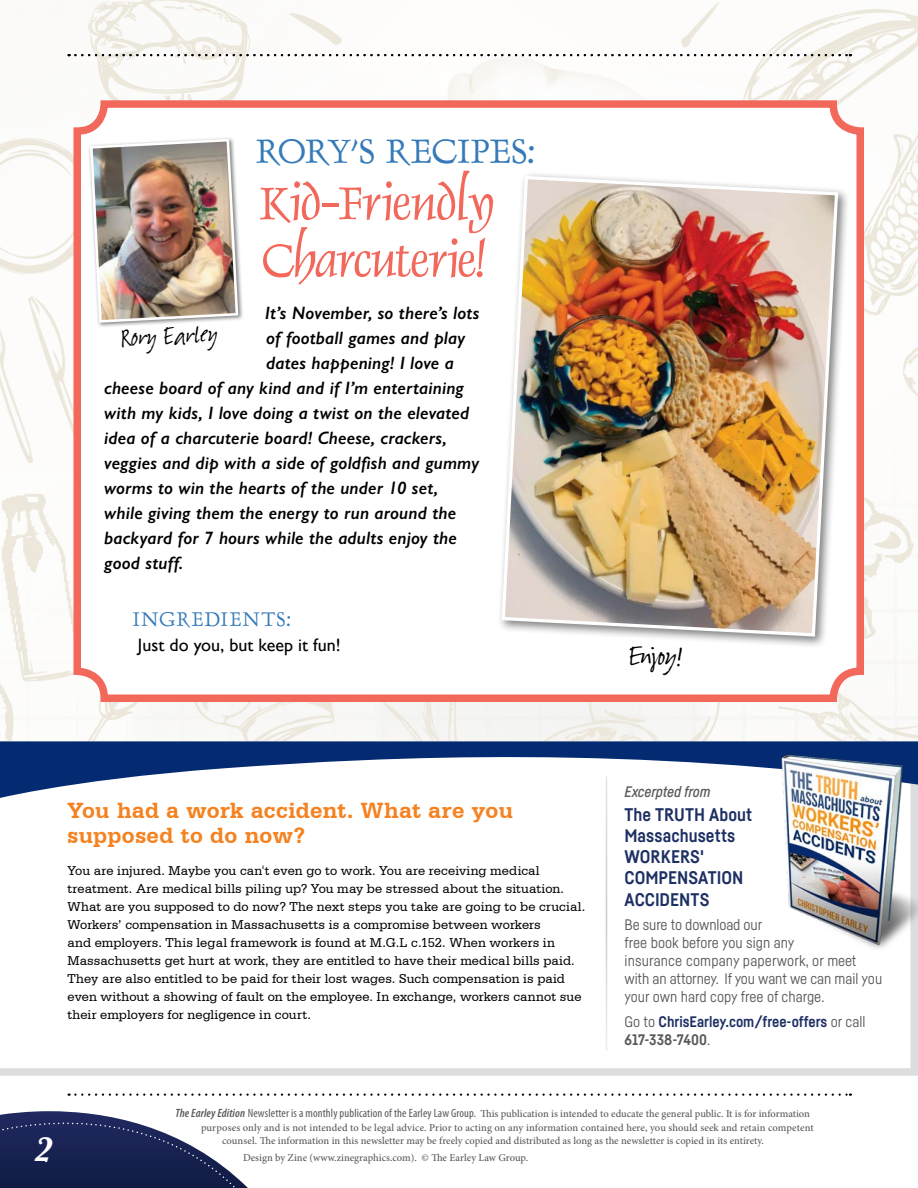
<style>
.page{position:relative;width:918px;height:1188px;background:#fff}
.page>*{position:absolute;margin:0;border:0;box-sizing:border-box;transform-origin:0 0}
.t1{font:52.5px/57px "Dauphin";letter-spacing:-.02em;color:#f2685b}
.t2{font:38.4px "Dauphin";color:#347ab8;scale:1.05 1}
.t3{font:italic 700 35.25px "Baskerville";color:#fff}
.t4{font:33px "Suomi Hand Script";color:#000}
.t5{font:28.35px "Suomi Hand Script";color:#000}
.t6{font:700 23.25px/25.5px "Serifa BT";letter-spacing:.015em;color:#f58220}
.t7{font:22.5px "Dauphin";letter-spacing:.065em;color:#347ab8}
.t8{font:italic 600 18px "Gill Sans";letter-spacing:.005em;color:#000}
.t9{font:700 18px/21px "Fabrikat";color:#1e3063}
.t10{font:18px "Gill Sans";letter-spacing:.005em;color:#000}
.t11{font:15px/18px "Fabrikat";letter-spacing:-.005em;color:#58595b}
.t12{font:700 15px/18px "Fabrikat";color:#1e3063}
.t13{font:italic 500 15px "Fabrikat";letter-spacing:-.01em;color:#58595b}
.t14{font:13.5px/18px "Serifa BT";letter-spacing:.005em;color:#000}
.t15{font:500 10.5px "Minion Pro";color:#58595b}
.s1{font-weight:400;color:#58595b}
.s2{color:#58595b}
.s3{font-family:"Myriad Pro";font-weight:600;font-style:italic;font-stretch:condensed;font-size:12px}
.s4{font-family:"Myriad Pro";font-weight:400;font-stretch:condensed;font-size:12px}
</style>
<div class="page">
<img style="left:0;top:0;width:918px;height:741px">
<div style="left:77px;top:104px;width:783px;height:594px;background:#fff;border-radius:27px"></div>
<div style="left:74px;top:100px;width:790px;height:602px;border:8px solid #f2685b;border-radius:27px"></div>
<svg style="left:69px;top:54px;width:782px;height:2px"></svg>
<div style="left:88px;top:137px;width:156px;height:192px;background:#000;opacity:.5"></div>
<img style="left:89px;top:137px;width:151px;height:187px">
<div style="left:497px;top:171px;width:353px;height:477px;background:#000;opacity:.5"></div>
<img style="left:500px;top:174px;width:340px;height:464px">
<svg style="left:0;top:843px;width:918px;height:233px"></svg>
<svg style="left:0;top:741px;width:918px;height:57px"></svg>
<img style="left:778px;top:743px;width:140px;height:206px">
<hr style="left:606px;top:777px;width:1px;height:274px;background:#fff">
<svg style="left:0;top:1093px;width:851px;height:95px"></svg>
<h2 class="t2" style="left:256px;top:126px;width:267px">RORY’S RECIPES:</h2>
<h1 class="t1" style="left:259px;top:174px;width:237px">Kid-Friendly<br>Charcuterie!</h1>
<h3 class="t8" style="left:265px;top:302px;width:216px">It’s November, so there’s lots</h3>
<h3 class="t8" style="left:266px;top:327px;width:201px">of football games and play</h3>
<h3 class="t8" style="left:266px;top:352px;width:189px">dates happening! I love a</h3>
<h3 class="t8" style="left:104px;top:377px;width:361px">cheese board of any kind and if I’m entertaining</h3>
<h3 class="t8" style="left:104px;top:402px;width:367px">with my kids, I love doing a twist on the elevated</h3>
<h3 class="t8" style="left:104px;top:427px;width:344px">idea of a charcuterie board! Cheese, crackers,</h3>
<h3 class="t8" style="left:104px;top:452px;width:376px">veggies and dip with a side of goldfish and gummy</h3>
<h3 class="t8" style="left:104px;top:477px;width:335px">worms to win the hearts of the under 10 set,</h3>
<h3 class="t8" style="left:104px;top:502px;width:353px">while giving them the energy to run around the</h3>
<h3 class="t8" style="left:104px;top:527px;width:354px">backyard for 7 hours while the adults enjoy the</h3>
<h3 class="t8" style="left:104px;top:552px;width:81px">good stuff.</h3>
<h3 class="t5" style="left:121px;top:324px;width:98px;rotate:-3deg">Rory Earley</h3>
<h3 class="t7" style="left:133px;top:605px;width:159px">INGREDIENTS:</h3>
<h3 class="t10" style="left:138px;top:634px;width:204px">Just do you, but keep it fun!</h3>
<h3 class="t4" style="left:631px;top:638px;width:54px;rotate:3deg">Enjoy!</h3>
<h3 class="t6" style="left:68px;top:797px;width:447px">You had a work accident. What are you supposed to do now?</h3>
<p class="t14" style="left:68px;top:861px;width:519px">You are injured. Maybe you can't even go to work. You are receiving medical treatment. Are medical bills piling up? You may be stressed about the situation.<br>What are you supposed to do now? The next steps you take are going to be crucial.<br>Workers’ compensation in Massachusetts is a compromise between workers<br>and employers. This legal framework is found at M.G.L c.152. When workers in Massachusetts get hurt at work, they are entitled to have their medical bills paid.<br>They are also entitled to be paid for their lost wages. Such compensation is paid even without a showing of fault on the employee. In exchange, workers cannot sue their employers for negligence in court.</p>
<p class="t13" style="left:625px;top:783px;width:88px">Excerpted from</p>
<h3 class="t9" style="left:625px;top:804px;width:129px">The TRUTH About<br>Massachusetts<br>WORKERS'<br>COMPENSATION<br>ACCIDENTS</h3>
<p class="t11" style="left:625px;top:915px;width:259px">Be sure to download our<br>free book before you sign any<br>insurance company paperwork, or meet with an attorney. If you want we can mail you your own hard copy free of charge.</p>
<p class="t12" style="left:625px;top:1012px;width:243px"><span class="s1">Go to</span> ChrisEarley.com/free-offers <span class="s1">or call<br></span><span class="s2">617-338-7400</span><span class="s1">.</span></p>
<h3 class="t3" style="left:34px;top:1125px;width:20px">2</h3>
<p class="t15" style="left:176px;top:1107px;width:636px"><span class="s3">The Earley Edition</span> <span class="s4">Newsletter is a monthly publication of the Earley Law Group.</span> This publication is intended to educate the general public. It is for information</p>
<p class="t15" style="left:201px;top:1120px;width:614px">purposes only and is not intended to be legal advice. Prior to acting on any information contained here, you should seek and retain competent</p>
<p class="t15" style="left:222px;top:1134px;width:544px">counsel. The information in this newsletter may be freely copied and distributed as long as the newsletter is copied in its entirety.</p>
<p class="t15" style="left:243px;top:1150px;width:287px">Design by Zine (www.zinegraphics.com). © The Earley Law Group.</p>
</div>
